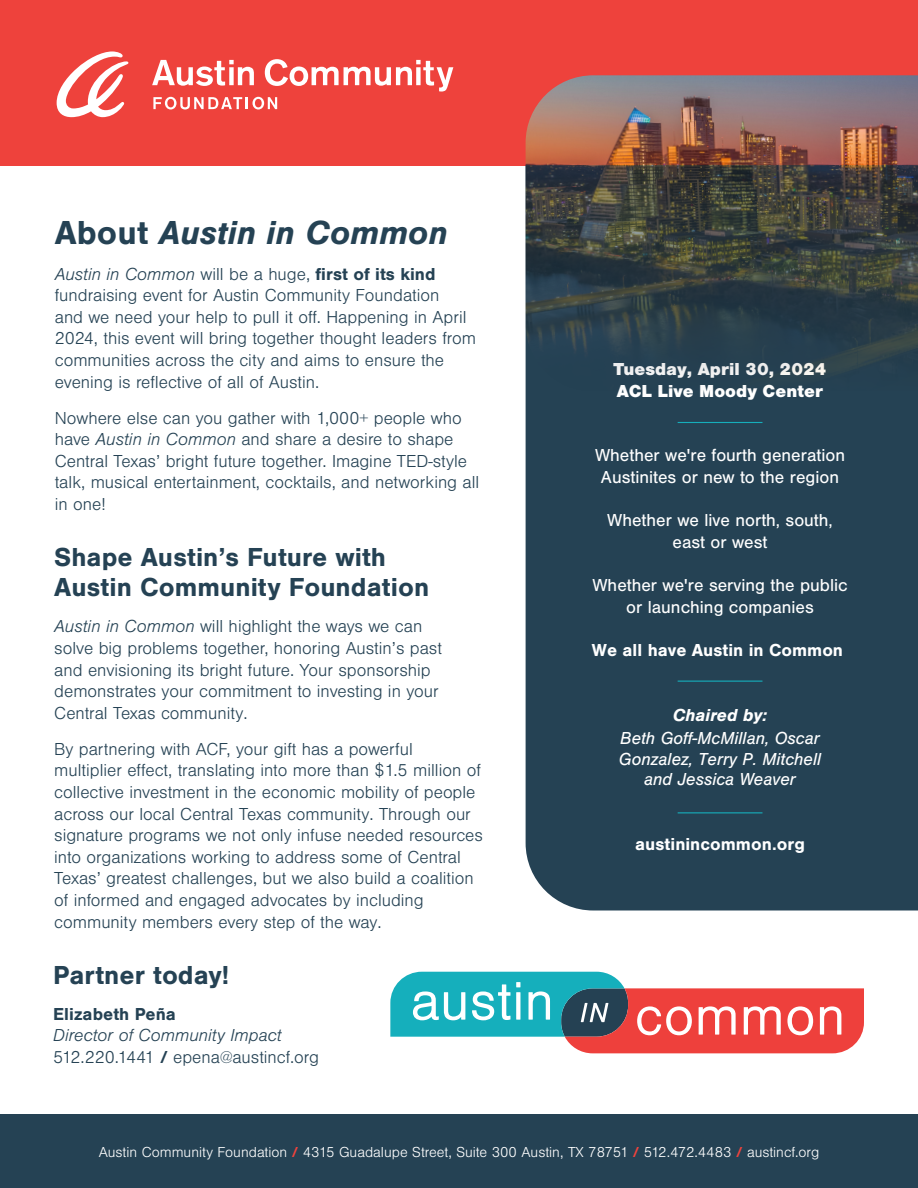
<style>
.page{position:relative;width:918px;height:1188px;background:#fff}
.page>*{position:absolute;margin:0;border:0;box-sizing:border-box;transform-origin:0 0}
.t1{font:italic 700 34.5px "Foundation Sans";color:#254254}
.t2{font:700 27px "Foundation Sans";color:#254254}
.t3{font:300 18px/21.6px "Foundation Sans";color:#254254}
.t4{font:18px/21.6px "Foundation Sans";color:#fff;text-align:center}
.t5{font:italic 18px/21.6px "Foundation Sans";color:#fff;text-align:center}
.t6{font:700 18px "Foundation Sans";color:#fff}
.t7{font:900 18px "Foundation Sans";color:#fff}
.t8{font:italic 300 18px/21.6px "Foundation Sans";color:#254254}
.t9{font:300 15px "Foundation Sans";color:#fff}
.s1{font-style:normal}
.s2{font-style:italic}
.s3{font-weight:700}
.s4{font-weight:700;font-style:normal}
.s5{font-weight:700;color:#ef423d}
</style>
<div class="page">
<div style="left:0;top:0;width:918px;height:165px;background:#ee423c"></div>
<div style="left:526px;top:392px;width:392px;height:518px;background:#254254"></div>
<hr style="left:678px;top:422px;width:84px;height:1px;background:#16aebb">
<hr style="left:678px;top:681px;width:84px;height:1px;background:#16aebb">
<hr style="left:678px;top:812px;width:84px;height:1px;background:#16aebb">
<svg style="left:390px;top:972px;width:474px;height:81px"></svg>
<svg style="left:57px;top:51px;width:71px;height:66px"></svg>
<svg style="left:152px;top:59px;width:301px;height:51px"></svg>
<div style="left:0;top:1115px;width:918px;height:73px;background:#254254"></div>
<img style="left:526px;top:75px;width:392px;height:317px">
<p class="t1" style="left:55px;top:212px;width:395px"><span class="s1">About</span> Austin in Common</p>
<p class="t3" style="left:55px;top:263px;width:423px"><span class="s2">Austin in Common</span> will be a huge, <span class="s3">first of its kind </span>fundraising event for Austin Community Foundation<br>and we need your help to pull it off. Happening in April 2024, this event will bring together thought leaders from communities across the city and aims to ensure the evening is reflective of all of Austin.</p>
<p class="t3" style="left:55px;top:407px;width:426px">Nowhere else can you gather with 1,000+ people who have <span class="s2">Austin in Common</span> and share a desire to shape Central Texas’ bright future together. Imagine TED-style talk, musical entertainment, cocktails, and networking all in one!</p>
<p class="t2" style="left:54px;top:542px;width:333px">Shape Austin’s Future with</p>
<p class="t2" style="left:54px;top:572px;width:377px">Austin Community Foundation</p>
<p class="t3" style="left:54px;top:616px;width:389px"><span class="s2">Austin in Common</span> will highlight the ways we can solve big problems together, honoring Austin’s past and envisioning its bright future. Your sponsorship demonstrates your commitment to investing in your Central Texas community.</p>
<p class="t3" style="left:54px;top:738px;width:430px">By partnering with ACF, your gift has a powerful multiplier effect, translating into more than $1.5 million of collective investment in the economic mobility of people across our local Central Texas community. Through our signature programs we not only infuse needed resources into organizations working to address some of Central Texas’ greatest challenges, but we also build a coalition of informed and engaged advocates by including community members every step of the way.</p>
<p class="t2" style="left:53px;top:960px;width:178px">Partner today!</p>
<p class="t8" style="left:53px;top:1003px;width:230px"><span class="s4">Elizabeth Peña<br></span>Director of Community Impact</p>
<p class="t3" style="left:53px;top:1047px;width:267px">512.220.1441 <span class="s3">/</span> epena@austincf.org</p>
<p class="t7" style="left:614px;top:359px;width:214px">Tuesday, April 30, 2024</p>
<p class="t7" style="left:617px;top:380px;width:208px">ACL Live Moody Center</p>
<p class="t4" style="left:595px;top:445px;width:252px">Whether we're fourth generation<br>Austinites or new to the region</p>
<p class="t4" style="left:607px;top:510px;width:227px">Whether we live north, south, east or west</p>
<p class="t4" style="left:592px;top:575px;width:257px">Whether we're serving the public or launching companies</p>
<p class="t6" style="left:592px;top:640px;width:253px">We all have Austin in Common</p>
<p class="t5" style="left:619px;top:704px;width:204px"><span class="s3">Chaired by:<br></span>Beth Goff-McMillan, Oscar<br>Gonzalez, Terry P. Mitchell and Jessica Weaver</p>
<p class="t6" style="left:635px;top:834px;width:171px">austinincommon.org</p>
<p class="t9" style="left:99px;top:1145px;width:722px">Austin Community Foundation <span class="s5">/</span> 4315 Guadalupe Street, Suite 300 Austin, TX 78751 <span class="s5">/</span> 512.472.4483 <span class="s5">/</span> austincf.org</p>
</div>
